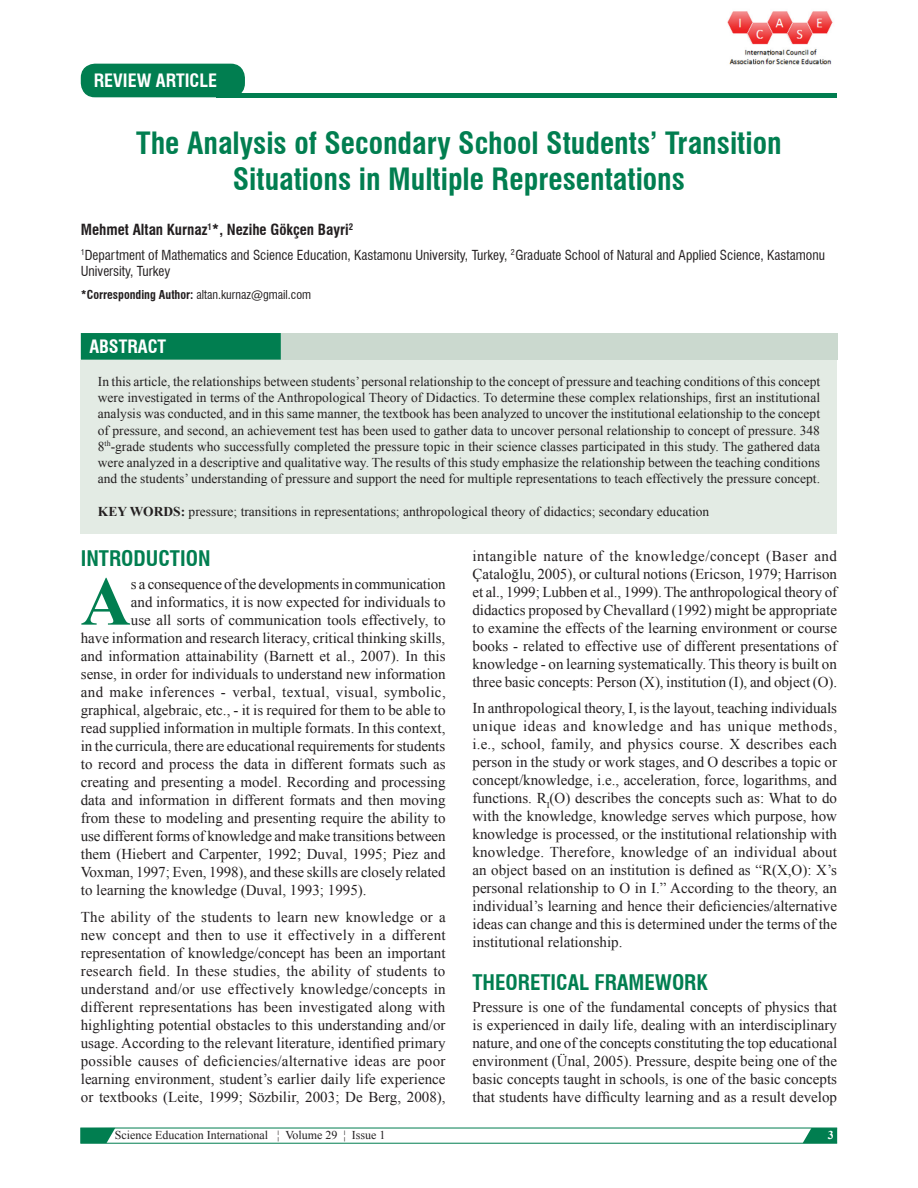
<style>
.page{position:relative;width:918px;height:1188px;background:#fff}
.page>*{position:absolute;margin:0;border:0;box-sizing:border-box;transform-origin:0 0}
.Dorp_caps{font:700 69.3px "Times New Roman";color:#017e50}
.AT{font:700 condensed 30px/36px "Swiss 721 BT";color:#017e50;text-align:center}
.t1{font:700 condensed 21px "Swiss 721 BT";color:#017e50}
.AH{font:700 condensed 18px "Swiss 721 BT";color:#fff}
.ABSH{font:700 condensed 18px "Swiss 721 BT";color:#fff}
.TX{font:15px/18px "Times New Roman";color:#231f20;text-align:justify}
.Dorp_caps-2{font:15px "Times New Roman";color:#231f20}
.Dorp_caps-3{font:15px "Times New Roman";letter-spacing:.025em;color:#231f20}
.AU{font:700 condensed 15px "Swiss 721 BT";color:#231f20}
.ABS{font:13.5px/16.2px "Times New Roman";color:#231f20;text-align:justify}
.AFF{font:condensed 13.5px/16.5px "Swiss 721 BT";color:#231f20}
.KWD{font:13.5px "Times New Roman";color:#231f20}
.t2{font:12px "Times New Roman";color:#231f20}
.ADD{font:condensed 12px "Swiss 721 BT";color:#231f20}
.t3{font:700 12px "Times New Roman";color:#fff}
.s1{font-weight:700}
</style>
<div class="page">
<svg style="left:80px;top:1128px;width:758px;height:16px"></svg>
<hr style="left:216px;top:93px;width:621px;height:4px;background:#017e50">
<div style="left:81px;top:333px;width:756px;height:27px;background:#cbd9cf"></div>
<div style="left:81px;top:333px;width:200px;height:27px;background:#017e50"></div>
<div style="left:81px;top:360px;width:756px;height:173px;background:#e3ebe4"></div>
<img style="left:727px;top:11px;width:106px;height:54px">
<div style="left:82px;top:64px;width:162px;height:33px;background:#017e50;border-radius:13px"></div>
<div style="left:81px;top:64px;width:164px;height:33px;border:2px solid #017e50;border-radius:13px"></div>
<p class="AH" style="left:94px;top:70px;width:125px">REVIEW ARTICLE</p>
<p class="AT" style="left:136px;top:125px;width:647px">The Analysis of Secondary School Students’ Transition<br>Situations in Multiple Representations</p>
<p class="AU" style="left:81px;top:220px;width:274px">Mehmet Altan Kurnaz<sup>1</sup>*, Nezihe Gökçen Bayri<sup>2</sup></p>
<p class="AFF" style="left:81px;top:246px;width:746px"><sup>1</sup>Department of Mathematics and Science Education, Kastamonu University, Turkey, <sup>2</sup>Graduate School of Natural and Applied Science, Kastamonu<br>University, Turkey</p>
<p class="ADD" style="left:81px;top:287px;width:232px"><span class="s1">*Corresponding Author:</span> altan.kurnaz@gmail.com</p>
<p class="ABSH" style="left:89px;top:336px;width:78px">ABSTRACT</p>
<p class="ABS" style="left:98px;top:373px;width:724px">In this article, the relationships between students’ personal relationship to the concept of pressure and teaching conditions of this concept were investigated in terms of the Anthropological Theory of Didactics. To determine these complex relationships, first an institutional analysis was conducted, and in this same manner, the textbook has been analyzed to uncover the institutional eelationship to the concept of pressure, and second, an achievement test has been used to gather data to uncover personal relationship to concept of pressure. 348<br>8<sup>th</sup>-grade students who successfully completed the pressure topic in their science classes participated in this study. The gathered data were analyzed in a descriptive and qualitative way. The results of this study emphasize the relationship between the teaching conditions and the students’ understanding of pressure and support the need for multiple representations to teach effectively the pressure concept.</p>
<p class="KWD" style="left:98px;top:502px;width:613px"><span class="s1">KEY WORDS:</span> pressure; transitions in representations; anthropological theory of didactics; secondary education</p>
<h1 class="t1" style="left:81px;top:546px;width:131px">INTRODUCTION</h1>
<p class="Dorp_caps" style="left:81px;top:551px;width:52px">A</p>
<p class="Dorp_caps-2" style="left:131px;top:573px;width:316px">s a consequence of the developments in communication</p>
<p class="Dorp_caps-2" style="left:131px;top:591px;width:316px">and informatics, it is now expected for individuals to</p>
<p class="Dorp_caps-2" style="left:131px;top:609px;width:316px">use all sorts of communication tools effectively, to</p>
<p class="Dorp_caps-2" style="left:81px;top:627px;width:366px">have information and research literacy, critical thinking skills,</p>
<p class="Dorp_caps-2" style="left:81px;top:645px;width:366px">and information attainability (Barnett et al., 2007). In this</p>
<p class="Dorp_caps-2" style="left:81px;top:663px;width:366px">sense, in order for individuals to understand new information</p>
<p class="Dorp_caps-3" style="left:81px;top:681px;width:366px">and make inferences - verbal, textual, visual, symbolic,</p>
<p class="Dorp_caps-2" style="left:81px;top:699px;width:366px">graphical, algebraic, etc., - it is required for them to be able to</p>
<p class="Dorp_caps-2" style="left:81px;top:717px;width:366px">read supplied information in multiple formats. In this context,</p>
<p class="Dorp_caps-2" style="left:81px;top:735px;width:366px">in the curricula, there are educational requirements for students</p>
<p class="Dorp_caps-2" style="left:81px;top:753px;width:366px">to record and process the data in different formats such as</p>
<p class="Dorp_caps-2" style="left:81px;top:771px;width:366px">creating and presenting a model. Recording and processing</p>
<p class="Dorp_caps-2" style="left:81px;top:789px;width:366px">data and information in different formats and then moving</p>
<p class="Dorp_caps-2" style="left:81px;top:807px;width:366px">from these to modeling and presenting require the ability to</p>
<p class="Dorp_caps-2" style="left:81px;top:825px;width:366px">use different forms of knowledge and make transitions between</p>
<p class="Dorp_caps-2" style="left:81px;top:843px;width:366px">them (Hiebert and Carpenter, 1992; Duval, 1995; Piez and</p>
<p class="Dorp_caps-2" style="left:81px;top:861px;width:366px">Voxman, 1997; Even, 1998), and these skills are closely related</p>
<p class="Dorp_caps-2" style="left:81px;top:879px;width:287px">to learning the knowledge (Duval, 1993; 1995).</p>
<p class="TX" style="left:81px;top:907px;width:366px">The ability of the students to learn new knowledge or a new concept and then to use it effectively in a different representation of knowledge/concept has been an important research field. In these studies, the ability of students to understand and/or use effectively knowledge/concepts in different representations has been investigated along with highlighting potential obstacles to this understanding and/or usage. According to the relevant literature, identified primary possible causes of deficiencies/alternative ideas are poor learning environment, student’s earlier daily life experience or textbooks (Leite, 1999; Sözbilir, 2003; De Berg, 2008),</p>
<p class="TX" style="left:472px;top:546px;width:366px">intangible nature of the knowledge/concept (Baser and Çataloğlu, 2005), or cultural notions (Ericson, 1979; Harrison et al., 1999; Lubben et al., 1999). The anthropological theory of didactics proposed by Chevallard (1992) might be appropriate to examine the effects of the learning environment or course books - related to effective use of different presentations of knowledge - on learning systematically. This theory is built on three basic concepts: Person (X), institution (I), and object (O).</p>
<p class="TX" style="left:472px;top:699px;width:366px">In anthropological theory, I, is the layout, teaching individuals unique ideas and knowledge and has unique methods, i.e., school, family, and physics course. X describes each person in the study or work stages, and O describes a topic or concept/knowledge, i.e., acceleration, force, logarithms, and functions. R<sub>I</sub>(O) describes the concepts such as: What to do with the knowledge, knowledge serves which purpose, how knowledge is processed, or the institutional relationship with knowledge. Therefore, knowledge of an individual about an object based on an institution is defined as “R(X,O): X’s personal relationship to O in I.” According to the theory, an individual’s learning and hence their deficiencies/alternative ideas can change and this is determined under the terms of the institutional relationship.</p>
<h1 class="t1" style="left:472px;top:969px;width:237px">THEORETICAL FRAMEWORK</h1>
<p class="TX" style="left:472px;top:997px;width:366px">Pressure is one of the fundamental concepts of physics that is experienced in daily life, dealing with an interdisciplinary nature, and one of the concepts constituting the top educational environment (Ünal, 2005). Pressure, despite being one of the basic concepts taught in schools, is one of the basic concepts that students have difficulty learning and as a result develop</p>
<p class="t2" style="left:115px;top:1127px;width:272px">Science Education International ¦ Volume 29 ¦ Issue 1</p>
<p class="t3" style="left:828px;top:1127px;width:7px">3</p>
</div>
